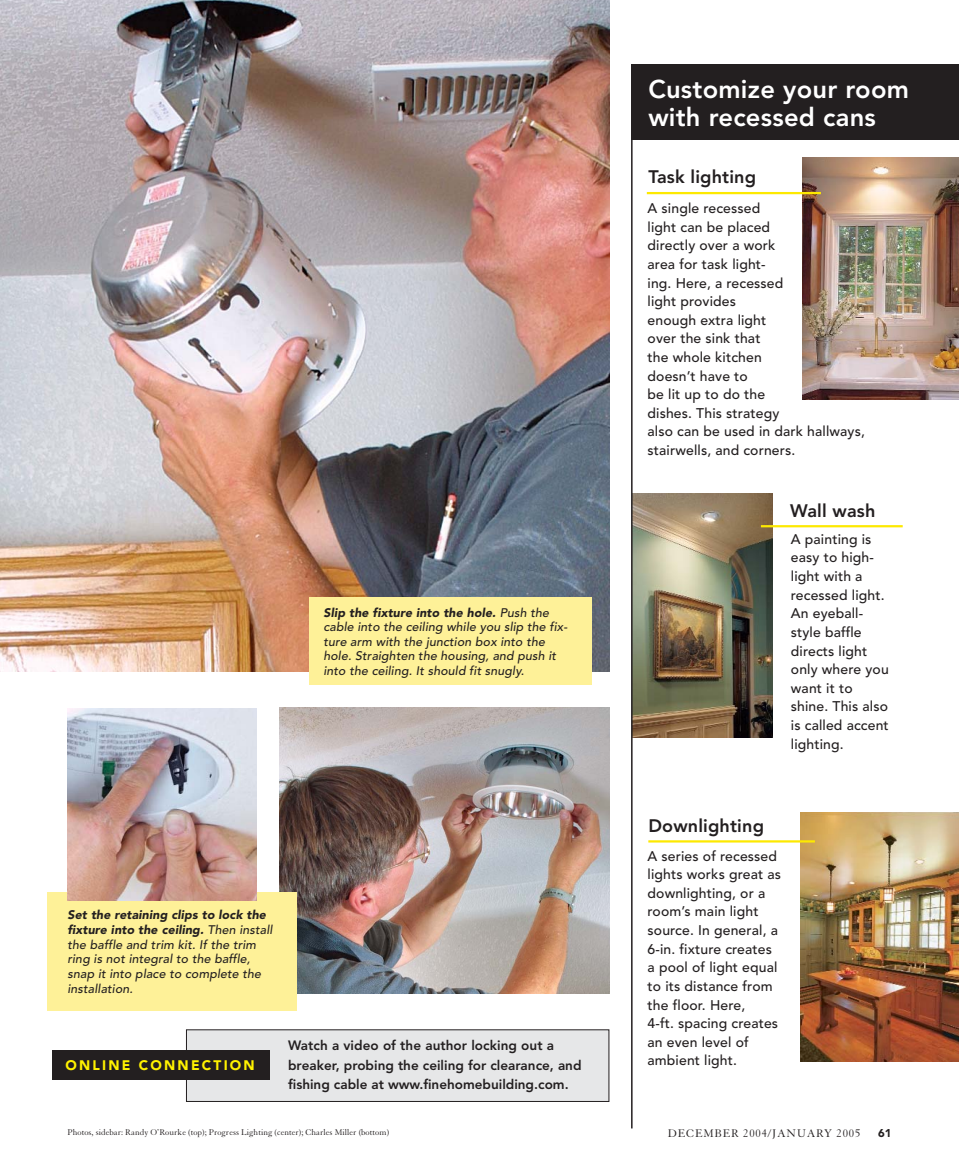
<style>
.page{position:relative;width:959px;height:1175px;background:#fff}
.page>*{position:absolute;margin:0;border:0;box-sizing:border-box;transform-origin:0 0}
.t1{font:800 25.5px/28.5px "Avenir";letter-spacing:.01em;color:#fff}
.t2{font:800 18px "Avenir";letter-spacing:.01em;color:#231f20}
.t3{font:500 13.95px/18.6px "Avenir";letter-spacing:.01em;color:#231f20}
.t4{font:900 13.8px "Avenir";letter-spacing:.16em;color:#fff200}
.t5{font:800 13.5px/19.5px "Avenir";color:#231f20}
.t6{font:italic 500 12.3px/14.5px "Avenir";letter-spacing:.01em;color:#231f20}
.t7{font:12px "Granjon";letter-spacing:.07em;color:#231f20}
.t8{font:900 11.25px "Avenir";color:#231f20}
.t9{font:9px "Granjon";letter-spacing:.005em;color:#231f20}
.s1{font-weight:900}
</style>
<div class="page">
<div style="left:186px;top:1029px;width:423px;height:72px;background:#e6e7e8"></div>
<div style="left:632px;top:64px;width:326px;height:76px;background:#231f20"></div>
<img style="left:0;top:0;width:609px;height:671px">
<img style="left:279px;top:707px;width:330px;height:286px">
<img style="left:802px;top:158px;width:156px;height:242px">
<hr style="left:646px;top:192px;width:174px;height:2px;background:#fde900">
<img style="left:632px;top:494px;width:140px;height:244px">
<hr style="left:760px;top:525px;width:142px;height:2px;background:#fde900">
<img style="left:800px;top:812px;width:158px;height:249px">
<hr style="left:648px;top:840px;width:166px;height:2px;background:#fde900">
<div style="left:309px;top:597px;width:282px;height:88px;background:#fef198"></div>
<div style="left:47px;top:892px;width:249px;height:118px;background:#fef198"></div>
<hr style="left:631px;top:64px;width:1px;height:1064px;background:#231f20">
<div style="left:52px;top:1050px;width:217px;height:29px;background:#231f20"></div>
<img style="left:68px;top:708px;width:188px;height:192px">
<h1 class="t1" style="left:648px;top:77px;width:262px">Customize your room with recessed cans</h1>
<p class="t2" style="left:648px;top:169px;width:109px">Task lighting</p>
<p class="t3" style="left:647px;top:200px;width:219px">A single recessed<br>light can be placed<br>directly over a work<br>area for task light-<br>ing. Here, a recessed<br>light provides<br>enough extra light<br>over the sink that<br>the whole kitchen<br>doesn’t have to<br>be lit up to do the<br>dishes. This strategy<br>also can be used in dark hallways, stairwells, and corners.</p>
<p class="t6" style="left:323px;top:606px;width:245px"><span class="s1">Slip the fixture into the hole.</span> Push the cable into the ceiling while you slip the fix&shy;ture arm with the junction box into the hole. Straighten the housing, and push it into the ceiling. It should fit snugly.</p>
<p class="t6" style="left:68px;top:909px;width:206px"><span class="s1">Set the retaining clips to lock the fixture into the ceiling.</span> Then install the baffle and trim kit. If the trim ring is not integral to the baffle, snap it into place to complete the installation.</p>
<p class="t4" style="left:65px;top:1059px;width:191px">ONLINE CONNECTION</p>
<p class="t5" style="left:288px;top:1036px;width:295px">Watch a video of the author locking out a breaker, probing the ceiling for clearance, and fishing cable at www.finehomebuilding.com.</p>
<p class="t2" style="left:790px;top:503px;width:87px">Wall wash</p>
<p class="t3" style="left:790px;top:531px;width:99px">A painting is easy to high&shy;light with a recessed light.<br>An eyeball&shy;style baffle directs light only where you want it to shine. This also is called accent lighting.</p>
<p class="t2" style="left:648px;top:818px;width:117px">Downlighting</p>
<p class="t3" style="left:647px;top:848px;width:135px">A series of recessed lights works great as downlighting, or a room’s main light source. In general, a<br>6-in. fixture creates a pool of light equal to its distance from the floor. Here,<br>4-ft. spacing creates an even level of ambient light.</p>
<p class="t9" style="left:68px;top:1128px;width:323px">Photos, sidebar: Randy O’Rourke (top); Progress Lighting (center); Charles Miller (bottom)</p>
<p class="t7" style="left:667px;top:1128px;width:194px">DECEMBER 2004/JANUARY 2005</p>
<p class="t8" style="left:878px;top:1128px;width:15px">61</p>
</div>
